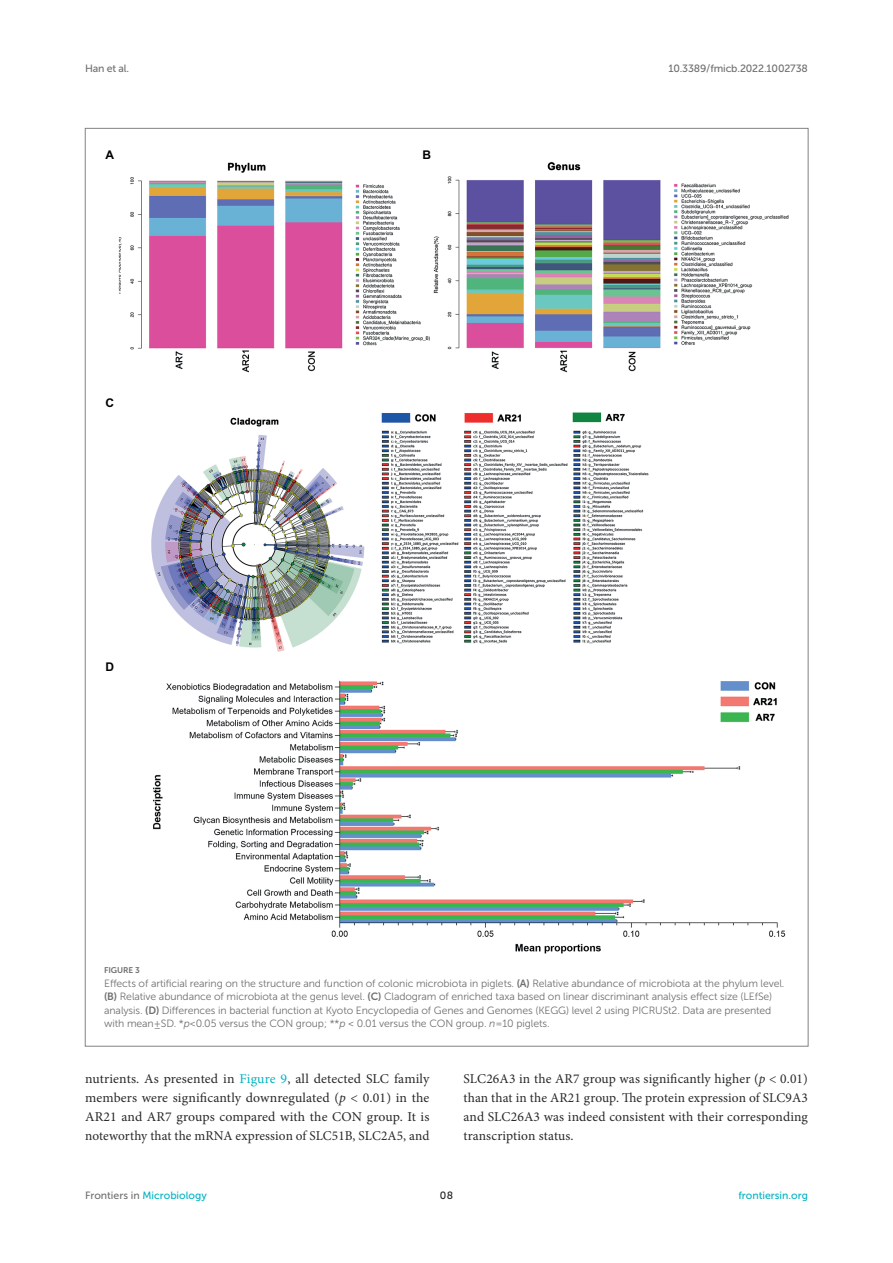
<style>
.page{position:relative;width:893px;height:1263px;background:#fff}
.page>*{position:absolute;margin:0;border:0;box-sizing:border-box;transform-origin:0 0}
.TEXT_FLUSH{font:13.5px/18.8px "Minion Pro";letter-spacing:.005em;color:#292929;text-align:justify}
.t1{font:700 12px "Arial";color:#000001}
.FIG_LEG{font:10.5px/13.5px "Museo Sans 300";letter-spacing:-.01em;color:#6f6f70}
.t2{font:10.5px "Museo Sans 500";color:#00b3c3}
.t3{font:10.5px "Museo Sans 500";letter-spacing:-.015em;color:#6f6f70}
.t4{font:10.5px "Museo Sans 500";color:#231f20}
.FIG_HD{font:8.25px "Museo Sans 700";letter-spacing:-.01em;color:#6f6f70}
.s1{font-family:"Museo Sans 700"}
.s2{font-style:italic}
.s3{color:#00b3c3}
.s4{color:#6f6f70}
</style>
<div class="page">
<img style="left:118px;top:161px;width:671px;height:793px">
<p class="t3" style="left:85px;top:63px;width:46px">Han et al.</p>
<p class="t3" style="left:668px;top:63px;width:141px">10.3389/fmicb.2022.1002738</p>
<p class="t1" style="left:106px;top:146px;width:10px">A</p>
<p class="t1" style="left:106px;top:394px;width:10px">C</p>
<p class="t1" style="left:106px;top:658px;width:10px">D</p>
<p class="t1" style="left:422px;top:146px;width:10px">B</p>
<p class="FIG_HD" style="left:104px;top:966px;width:37px">FIGURE 3</p>
<p class="FIG_LEG" style="left:104px;top:976px;width:682px">Effects of artificial rearing on the structure and function of colonic microbiota in piglets. <span class="s1">(A)</span> Relative abundance of microbiota at the phylum level. <span class="s1">(B)</span> Relative abundance of microbiota at the genus level. <span class="s1">(C)</span> Cladogram of enriched taxa based on linear discriminant analysis effect size (LEfSe) analysis. <span class="s1">(D)</span> Differences in bacterial function at Kyoto Encyclopedia of Genes and Genomes (KEGG) level 2 using PICRUSt2. Data are presented with mean ± SD. *<span class="s2">p</span> &lt; 0.05 versus the CON group; **<span class="s2">p</span> &lt; 0.01 versus the CON group. <span class="s2">n</span> = 10 piglets.</p>
<p class="TEXT_FLUSH" style="left:85px;top:1070px;width:346px">nutrients. As presented in <span class="s3">Figure 9</span>, all detected SLC family members were significantly downregulated (<span class="s2">p</span> &lt; 0.01) in the AR21 and AR7 groups compared with the CON group. It is noteworthy that the mRNA expression of SLC51B, SLC2A5, and</p>
<p class="TEXT_FLUSH" style="left:463px;top:1070px;width:346px">SLC26A3 in the AR7 group was significantly higher (<span class="s2">p</span> &lt; 0.01) than that in the AR21 group. The protein expression of SLC9A3 and SLC26A3 was indeed consistent with their corresponding transcription status.</p>
<p class="t2" style="left:85px;top:1190px;width:123px"><span class="s4">Frontiers in</span> Microbiology</p>
<p class="t4" style="left:440px;top:1190px;width:15px">08</p>
<p class="t2" style="left:738px;top:1190px;width:71px">frontiersin.org</p>
</div>
